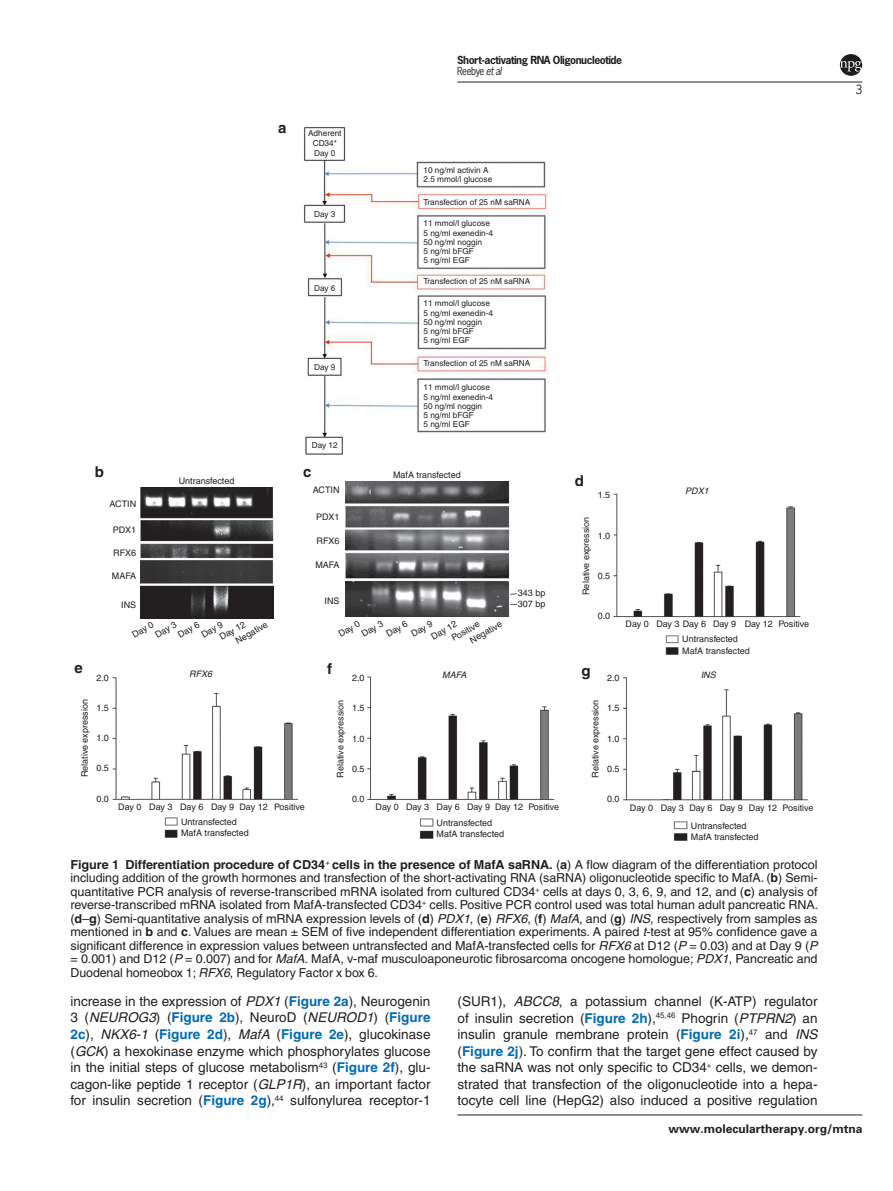
<style>
.page{position:relative;width:893px;height:1191px;background:#fff}
.page>*{position:absolute;margin:0;border:0;box-sizing:border-box;transform-origin:0 0}
.t1{font:700 15px "Helvetica";color:#231f20}
.t2{font:13.5px/16.5px "Helvetica";color:#231f20;text-align:justify}
.t3{font:12.3px/13.5px "Helvetica";letter-spacing:-.005em;color:#231f20;text-align:justify}
.t4{font:700 12px "Univers";color:#231f20}
.t5{font:12px "News Gothic";color:#231f20}
.t6{font:700 10.5px/11.7px "News Gothic";letter-spacing:-.045em;color:#231f20}
.t7{font:9px/11.2px "Helvetica";color:#231f20}
.t8{font:italic 9px "Helvetica";color:#231f20}
.t9{font:8.25px/9.1px "Helvetica";color:#231f20}
.s1{font-weight:400}
.s2{font-weight:400;font-style:italic}
.s3{font-weight:700}
.s4{font-style:italic}
.s5{font-weight:700;color:#006cb3}
</style>
<div class="page">
<hr style="left:457px;top:1114px;width:405px;height:1px;background:#231f20">
<hr style="left:457px;top:82px;width:405px;height:1px;background:#231f20">
<svg style="left:840px;top:54px;width:22px;height:22px"></svg>
<img style="left:303px;top:126px;width:246px;height:328px">
<img style="left:623px;top:677px;width:185px;height:124px">
<img style="left:613px;top:493px;width:188px;height:125px">
<img style="left:112px;top:677px;width:187px;height:123px">
<img style="left:368px;top:676px;width:187px;height:124px">
<img style="left:665px;top:635px;width:14px;height:20px">
<img style="left:164px;top:817px;width:14px;height:20px">
<img style="left:419px;top:818px;width:15px;height:20px">
<img style="left:673px;top:821px;width:15px;height:20px">
<img style="left:345px;top:481px;width:171px;height:135px">
<img style="left:140px;top:488px;width:133px;height:130px">
<p class="t1" style="left:95px;top:462px;width:11px">b</p>
<p class="t7" style="left:109px;top:498px;width:28px">ACTIN</p>
<p class="t7" style="left:113px;top:524px;width:25px">PDX1</p>
<p class="t7" style="left:113px;top:547px;width:25px">RFX6</p>
<p class="t7" style="left:112px;top:570px;width:26px">MAFA</p>
<p class="t7" style="left:121px;top:599px;width:17px">INS</p>
<p class="t7" style="left:179px;top:475px;width:57px">Untransfected</p>
<p class="t1" style="left:278px;top:118px;width:10px">a</p>
<p class="t9" style="left:308px;top:129px;width:35px;line-height:9.9px;text-align:center">Adherent<br>CD34*<br>Day 0</p>
<p class="t9" style="left:314px;top:210px;width:23px">Day 3</p>
<p class="t9" style="left:314px;top:283px;width:23px">Day 6</p>
<p class="t9" style="left:314px;top:362px;width:23px">Day 9</p>
<p class="t9" style="left:312px;top:440px;width:27px">Day 12</p>
<p class="t1" style="left:303px;top:462px;width:10px">c</p>
<p class="t7" style="left:313px;top:484px;width:28px">ACTIN</p>
<p class="t7" style="left:316px;top:511px;width:25px">PDX1</p>
<p class="t7" style="left:317px;top:535px;width:25px">RFX6</p>
<p class="t7" style="left:315px;top:559px;width:26px">MAFA</p>
<p class="t7" style="left:325px;top:595px;width:17px">INS</p>
<p class="t6" style="left:457px;top:53px;width:166px">Short-activating RNA Oligonucleotide<br><span class="s1">Reebye</span> <span class="s2">et al</span></p>
<p class="t9" style="left:423px;top:165px;width:70px;line-height:9.8px">10 ng/ml activin A<br>2.5 mmol/l glucose</p>
<p class="t9" style="left:423px;top:197px;width:108px">Transfection of 25 nM saRNA</p>
<p class="t9" style="left:423px;top:218px;width:71px;line-height:10.1px">11 mmol/l glucose<br>5 ng/ml exenedin-4</p>
<p class="t9" style="left:423px;top:237px;width:60px">50 ng/ml noggin<br>5 ng/ml bFGF<br>5 ng/ml EGF</p>
<p class="t9" style="left:423px;top:277px;width:108px">Transfection of 25 nM saRNA</p>
<p class="t9" style="left:423px;top:298px;width:71px;line-height:10.1px">11 mmol/l glucose<br>5 ng/ml exenedin-4</p>
<p class="t9" style="left:423px;top:317px;width:60px">50 ng/ml noggin<br>5 ng/ml bFGF<br>5 ng/ml EGF</p>
<p class="t9" style="left:423px;top:359px;width:108px">Transfection of 25 nM saRNA</p>
<p class="t9" style="left:423px;top:382px;width:68px">11 mmol/l glucose</p>
<p class="t9" style="left:423px;top:392px;width:71px">5 ng/ml exenedin-4<br>50 ng/ml noggin<br>5 ng/ml bFGF<br>5 ng/ml EGF</p>
<p class="t7" style="left:393px;top:469px;width:69px">MafA transfected</p>
<p class="t7" style="left:518px;top:588px;width:29px;line-height:10.5px">343 bp<br>307 bp</p>
<p class="t1" style="left:575px;top:472px;width:11px">d</p>
<p class="t7" style="left:598px;top:489px;width:14px">1.5</p>
<p class="t7" style="left:580px;top:595px;width:80px;rotate:-90deg">Relative expression</p>
<p class="t7" style="left:598px;top:530px;width:14px">1.0</p>
<p class="t7" style="left:598px;top:570px;width:14px">0.5</p>
<p class="t8" style="left:685px;top:484px;width:25px">PDX1</p>
<p class="t7" style="left:233px;top:636px;width:37px;rotate:-30deg">Negative</p>
<p class="t7" style="left:336px;top:630px;width:25px;rotate:-30deg">Day 0</p>
<p class="t7" style="left:359px;top:630px;width:25px;rotate:-30deg">Day 3</p>
<p class="t7" style="left:384px;top:630px;width:25px;rotate:-30deg">Day 6</p>
<p class="t7" style="left:409px;top:630px;width:25px;rotate:-30deg">Day 9</p>
<p class="t7" style="left:429px;top:632px;width:30px;rotate:-30deg">Day 12</p>
<p class="t7" style="left:130px;top:630px;width:25px;rotate:-30deg">Day 0</p>
<p class="t7" style="left:153px;top:630px;width:25px;rotate:-30deg">Day 3</p>
<p class="t7" style="left:176px;top:630px;width:25px;rotate:-30deg">Day 6</p>
<p class="t7" style="left:199px;top:630px;width:25px;rotate:-30deg">Day 9</p>
<p class="t7" style="left:217px;top:632px;width:30px;rotate:-30deg">Day 12</p>
<p class="t7" style="left:468px;top:636px;width:37px;rotate:-30deg">Negative</p>
<p class="t7" style="left:449px;top:633px;width:32px;rotate:-30deg">Positive</p>
<p class="t7" style="left:598px;top:610px;width:14px">0.0</p>
<p class="t7" style="left:626px;top:618px;width:82px">Day 0 Day 3 Day 6</p>
<p class="t7" style="left:713px;top:618px;width:98px">Day 9 Day 12 Positive</p>
<p class="t7" style="left:682px;top:633px;width:69px">Untransfected<br>MafA transfected</p>
<p class="t1" style="left:75px;top:658px;width:10px">e</p>
<p class="t1" style="left:327px;top:659px;width:6px">f</p>
<p class="t1" style="left:581px;top:661px;width:11px">g</p>
<p class="t8" style="left:189px;top:666px;width:25px">RFX6</p>
<p class="t8" style="left:442px;top:667px;width:26px">MAFA</p>
<p class="t8" style="left:701px;top:668px;width:17px">INS</p>
<p class="t7" style="left:96px;top:672px;width:14px">2.0</p>
<p class="t7" style="left:607px;top:672px;width:14px">2.0</p>
<p class="t7" style="left:352px;top:672px;width:14px">2.0</p>
<p class="t7" style="left:79px;top:777px;width:80px;rotate:-90deg">Relative expression</p>
<p class="t7" style="left:96px;top:702px;width:14px">1.5</p>
<p class="t7" style="left:96px;top:732px;width:14px">1.0</p>
<p class="t7" style="left:96px;top:762px;width:14px">0.5</p>
<p class="t7" style="left:335px;top:777px;width:80px;rotate:-90deg">Relative expression</p>
<p class="t7" style="left:352px;top:702px;width:14px">1.5</p>
<p class="t7" style="left:352px;top:733px;width:14px">1.0</p>
<p class="t7" style="left:352px;top:763px;width:14px">0.5</p>
<p class="t7" style="left:590px;top:777px;width:80px;rotate:-90deg">Relative expression</p>
<p class="t7" style="left:607px;top:702px;width:14px">1.5</p>
<p class="t7" style="left:607px;top:732px;width:14px">1.0</p>
<p class="t7" style="left:607px;top:763px;width:14px">0.5</p>
<p class="t7" style="left:96px;top:792px;width:14px">0.0</p>
<p class="t7" style="left:118px;top:800px;width:188px">Day 0 Day 3 Day 6 Day 9 Day 12 Positive</p>
<p class="t7" style="left:352px;top:793px;width:14px">0.0</p>
<p class="t7" style="left:376px;top:801px;width:185px">Day 0 Day 3 Day 6 Day 9 Day 12 Positive</p>
<p class="t7" style="left:607px;top:793px;width:14px">0.0</p>
<p class="t7" style="left:630px;top:802px;width:185px">Day 0 Day 3 Day 6 Day 9 Day 12 Positive</p>
<p class="t7" style="left:181px;top:816px;width:69px">Untransfected<br>MafA transfected</p>
<p class="t7" style="left:437px;top:817px;width:69px">Untransfected<br>MafA transfected</p>
<p class="t7" style="left:691px;top:819px;width:69px">Untransfected<br>MafA transfected</p>
<p class="t3" style="left:70px;top:857px;width:749px"><span class="s3">Figure 1 Differentiation procedure of CD34</span><sup>+</sup> <span class="s3">cells in the presence of MafA saRNA.</span> (<span class="s3">a</span>) A flow diagram of the differentiation protocol including addition of the growth hormones and transfection of the short-activating RNA (saRNA) oligonucleotide specific to MafA. (<span class="s3">b</span>) Semi&shy;quantitative PCR analysis of reverse-transcribed mRNA isolated from cultured CD34<sup>+</sup> cells at days 0, 3, 6, 9, and 12, and (<span class="s3">c</span>) analysis of reverse-transcribed mRNA isolated from MafA-transfected CD34<sup>+</sup> cells. Positive PCR control used was total human adult pancreatic RNA. (<span class="s3">d</span>–<span class="s3">g</span>) Semi-quantitative analysis of mRNA expression levels of (<span class="s3">d</span>) <span class="s4">PDX1</span>, (<span class="s3">e</span>) <span class="s4">RFX6</span>, (<span class="s3">f</span>) <span class="s4">MafA</span>, and (<span class="s3">g</span>) <span class="s4">INS</span>, respectively from samples as mentioned in <span class="s3">b</span> and <span class="s3">c</span>. Values are mean ± SEM of five independent differentiation experiments. A paired <span class="s4">t</span>-test at 95% confidence gave a significant difference in expression values between untransfected and MafA-transfected cells for <span class="s4">RFX6</span> at D12 (<span class="s4">P</span> = 0.03) and at Day 9 (<span class="s4">P </span>= 0.001) and D12 (<span class="s4">P</span> = 0.007) and for <span class="s4">MafA.</span> MafA, v-maf musculoaponeurotic fibrosarcoma oncogene homologue; <span class="s4">PDX1</span>, Pancreatic and Duodenal homeobox 1; <span class="s4">RFX6</span>, Regulatory Factor x box 6.</p>
<p class="t2" style="left:70px;top:993px;width:362px">increase in the expression of <span class="s4">PDX1</span> (<span class="s5">Figure 2a</span>), Neurogenin 3 (<span class="s4">NEUROG3</span>) (<span class="s5">Figure 2b</span>), NeuroD (<span class="s4">NEUROD1</span>) (<span class="s5">Figure 2c</span>), <span class="s4">NKX6-1</span> (<span class="s5">Figure 2d</span>), <span class="s4">MafA</span> (<span class="s5">Figure 2e</span>), glucokinase (<span class="s4">GCK</span>) a hexokinase enzyme which phosphorylates glucose in the initial steps of glucose metabolism<sup>43</sup> (<span class="s5">Figure 2f</span>), glu&shy;cagon-like peptide 1 receptor (<span class="s4">GLP1R</span>), an important factor for insulin secretion (<span class="s5">Figure 2g</span>),<sup>44</sup> sulfonylurea receptor-1</p>
<p class="t2" style="left:457px;top:993px;width:362px">(SUR1), <span class="s4">ABCC8</span>, a potassium channel (K-ATP) regulator of insulin secretion (<span class="s5">Figure 2h</span>),<sup>45,46</sup> Phogrin (<span class="s4">PTPRN2</span>) an insulin granule membrane protein (<span class="s5">Figure 2i</span>),<sup>47</sup> and <span class="s4">INS </span>(<span class="s5">Figure 2j</span>). To confirm that the target gene effect caused by the saRNA was not only specific to CD34<sup>+</sup> cells, we demon&shy;strated that transfection of the oligonucleotide into a hepa&shy;tocyte cell line (HepG2) also induced a positive regulation</p>
<p class="t5" style="left:855px;top:82px;width:8px">3</p>
<p class="t4" style="left:668px;top:1121px;width:196px">www.moleculartherapy.org/mtna</p>
</div>
